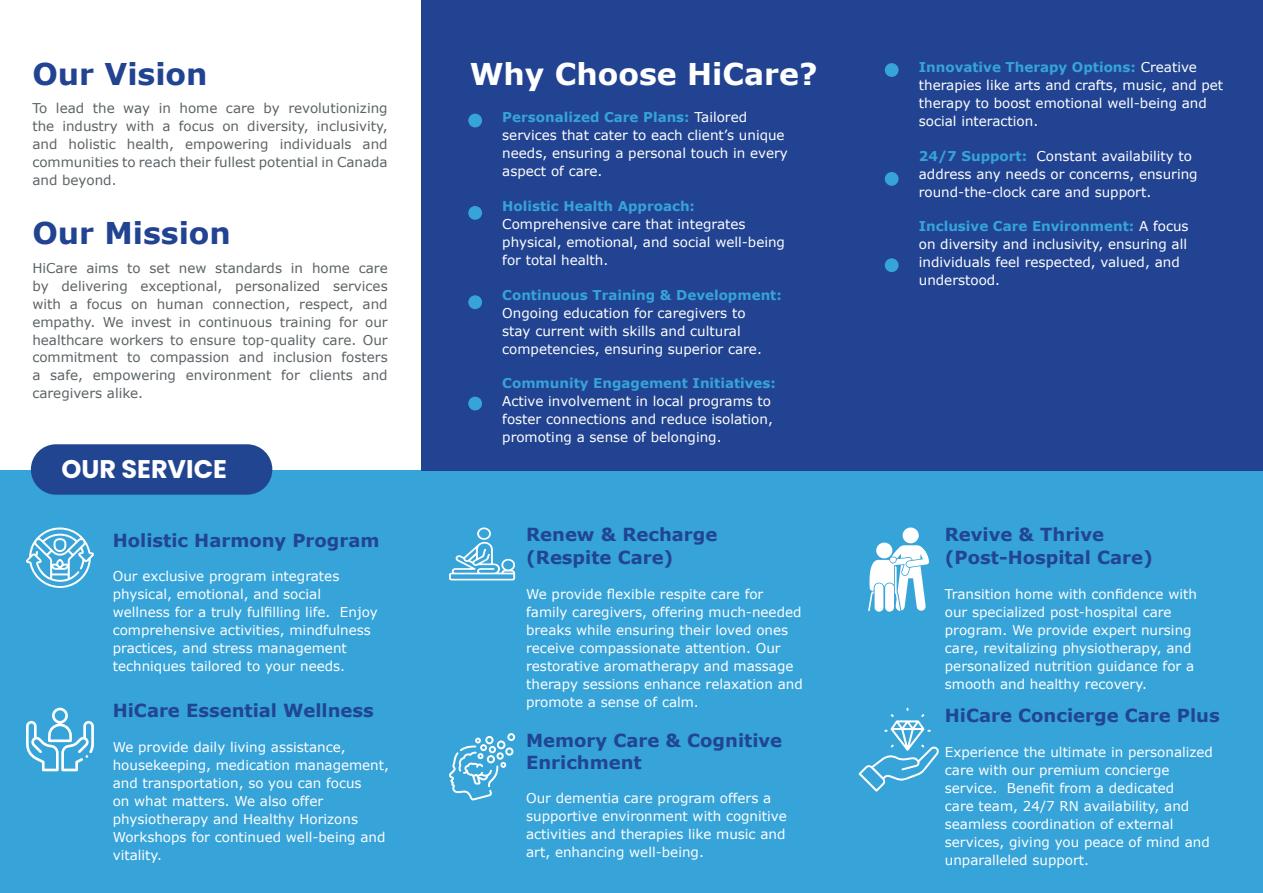
<style>
.page{position:relative;width:1263px;height:893px;background:#fff}
.page>*{position:absolute;margin:0;border:0;box-sizing:border-box;transform-origin:0 0}
.t1{font:700 30px "Verdana";color:#214391}
.t2{font:700 30px "Verdana";color:#fff}
.t3{font:700 25.5px "Poppins";color:#fff}
.t4{font:700 18px/23.1px "Verdana";color:#214591}
.t5{font:13.5px/18px "Verdana";color:#fff}
.t6{font:13.5px/18px "Verdana";color:#5c6366;text-align:justify}
.t7{font:700 13.5px "Verdana";color:#36a3d9}
.s1{font-weight:700;color:#36a3d9}
</style>
<div class="page">
<div style="left:0;top:471px;width:1263px;height:422px;background:#36a3d9"></div>
<div style="left:421px;top:0;width:842px;height:471px;background:#214391"></div>
<div style="left:31px;top:444px;width:241px;height:51px;background:#214591;border-radius:25px"></div>
<div style="left:468px;top:295px;width:14px;height:14px;background:#36a3d9;border-radius:50%"></div>
<div style="left:885px;top:258px;width:13px;height:14px;background:#36a3d9;border-radius:50%"></div>
<div style="left:468px;top:397px;width:14px;height:13px;background:#36a3d9;border-radius:50%"></div>
<div style="left:468px;top:206px;width:14px;height:14px;background:#36a3d9;border-radius:50%"></div>
<div style="left:885px;top:172px;width:13px;height:14px;background:#36a3d9;border-radius:50%"></div>
<div style="left:468px;top:114px;width:14px;height:13px;background:#36a3d9;border-radius:50%"></div>
<div style="left:885px;top:63px;width:13px;height:14px;background:#36a3d9;border-radius:50%"></div>
<div style="left:876px;top:543px;width:16px;height:15px;background:#fff;border-radius:50%"></div>
<div style="left:902px;top:527px;width:17px;height:16px;background:#fff;border-radius:50%"></div>
<svg style="left:868px;top:545px;width:61px;height:67px"></svg>
<svg style="left:858px;top:708px;width:81px;height:84px"></svg>
<svg style="left:449px;top:733px;width:66px;height:68px"></svg>
<svg style="left:449px;top:527px;width:67px;height:53px"></svg>
<svg style="left:26px;top:708px;width:68px;height:63px"></svg>
<svg style="left:26px;top:527px;width:68px;height:61px"></svg>
<h1 class="t1" style="left:32px;top:54px;width:177px">Our Vision</h1>
<p class="t6" style="left:32px;top:100px;width:357px">To lead the way in home care by revolutionizing the industry with a focus on diversity, inclusivity, and holistic health, empowering individuals and communities to reach their fullest potential in Canada and beyond.</p>
<h1 class="t1" style="left:32px;top:213px;width:200px">Our Mission</h1>
<p class="t6" style="left:32px;top:259px;width:357px">HiCare aims to set new standards in home care by delivering exceptional, personalized services with a focus on human connection, respect, and empathy. We invest in continuous training for our healthcare workers to ensure top-quality care. Our commitment to compassion and inclusion fosters a safe, empowering environment for clients and caregivers alike.</p>
<h2 class="t3" style="left:61px;top:454px;width:167px">OUR SERVICE</h2>
<h1 class="t2" style="left:470px;top:54px;width:349px">Why Choose HiCare?</h1>
<p class="t5" style="left:502px;top:109px;width:287px"><span class="s1">Personalized Care Plans:</span> Tailored services that cater to each client’s unique needs, ensuring a personal touch in every aspect of care.</p>
<p class="t7" style="left:502px;top:197px;width:194px">Holistic Health Approach:</p>
<p class="t5" style="left:502px;top:215px;width:284px">Comprehensive care that integrates physical, emotional, and social well-being for total health.</p>
<p class="t7" style="left:502px;top:286px;width:281px">Continuous Training &amp; Development:</p>
<p class="t5" style="left:502px;top:304px;width:261px">Ongoing education for caregivers to stay current with skills and cultural competencies, ensuring superior care.</p>
<p class="t7" style="left:502px;top:375px;width:275px">Community Engagement Initiatives:</p>
<p class="t5" style="left:502px;top:393px;width:272px">Active involvement in local programs to foster connections and reduce isolation, promoting a sense of belonging.</p>
<h3 class="t4" style="left:526px;top:523px;width:193px">Renew &amp; Recharge (Respite Care)</h3>
<p class="t5" style="left:526px;top:585px;width:278px">We provide flexible respite care for family caregivers, offering much-needed breaks while ensuring their loved ones receive compassionate attention. Our restorative aromatherapy and massage therapy sessions enhance relaxation and promote a sense of calm.</p>
<h3 class="t4" style="left:113px;top:529px;width:268px">Holistic Harmony Program</h3>
<p class="t5" style="left:113px;top:568px;width:266px">Our exclusive program integrates physical, emotional, and social wellness for a truly fulfilling life. Enjoy comprehensive activities, mindfulness practices, and stress management techniques tailored to your needs.</p>
<h3 class="t4" style="left:113px;top:699px;width:263px">HiCare Essential Wellness</h3>
<p class="t5" style="left:113px;top:738px;width:278px">We provide daily living assistance, housekeeping, medication management, and transportation, so you can focus<br>on what matters. We also offer physiotherapy and Healthy Horizons<br>Workshops for continued well-being and vitality.</p>
<h3 class="t4" style="left:526px;top:730px;width:257px;line-height:21.6px">Memory Care &amp; Cognitive<br>Enrichment</h3>
<p class="t5" style="left:526px;top:789px;width:262px">Our dementia care program offers a supportive environment with cognitive activities and therapies like music and art, enhancing well-being.</p>
<p class="t5" style="left:919px;top:58px;width:306px"><span class="s1">Innovative Therapy Options:</span> Creative therapies like arts and crafts, music, and pet therapy to boost emotional well-being and social interaction.</p>
<p class="t5" style="left:919px;top:147px;width:280px"><span class="s1">24/7 Support:</span> Constant availability to address any needs or concerns, ensuring round-the-clock care and support.</p>
<p class="t5" style="left:919px;top:217px;width:271px"><span class="s1">Inclusive Care Environment:</span> A focus on diversity and inclusivity, ensuring all individuals feel respected, valued, and understood.</p>
<h3 class="t4" style="left:945px;top:523px;width:209px">Revive &amp; Thrive (Post-Hospital Care)</h3>
<p class="t5" style="left:945px;top:585px;width:254px">Transition home with confidence with our specialized post-hospital care program. We provide expert nursing care, revitalizing physiotherapy, and personalized nutrition guidance for a smooth and healthy recovery.</p>
<h3 class="t4" style="left:945px;top:704px;width:276px">HiCare Concierge Care Plus</h3>
<p class="t5" style="left:945px;top:743px;width:270px">Experience the ultimate in personalized care with our premium concierge service. Benefit from a dedicated<br>care team, 24/7 RN availability, and seamless coordination of external services, giving you peace of mind and unparalleled support.</p>
</div>
